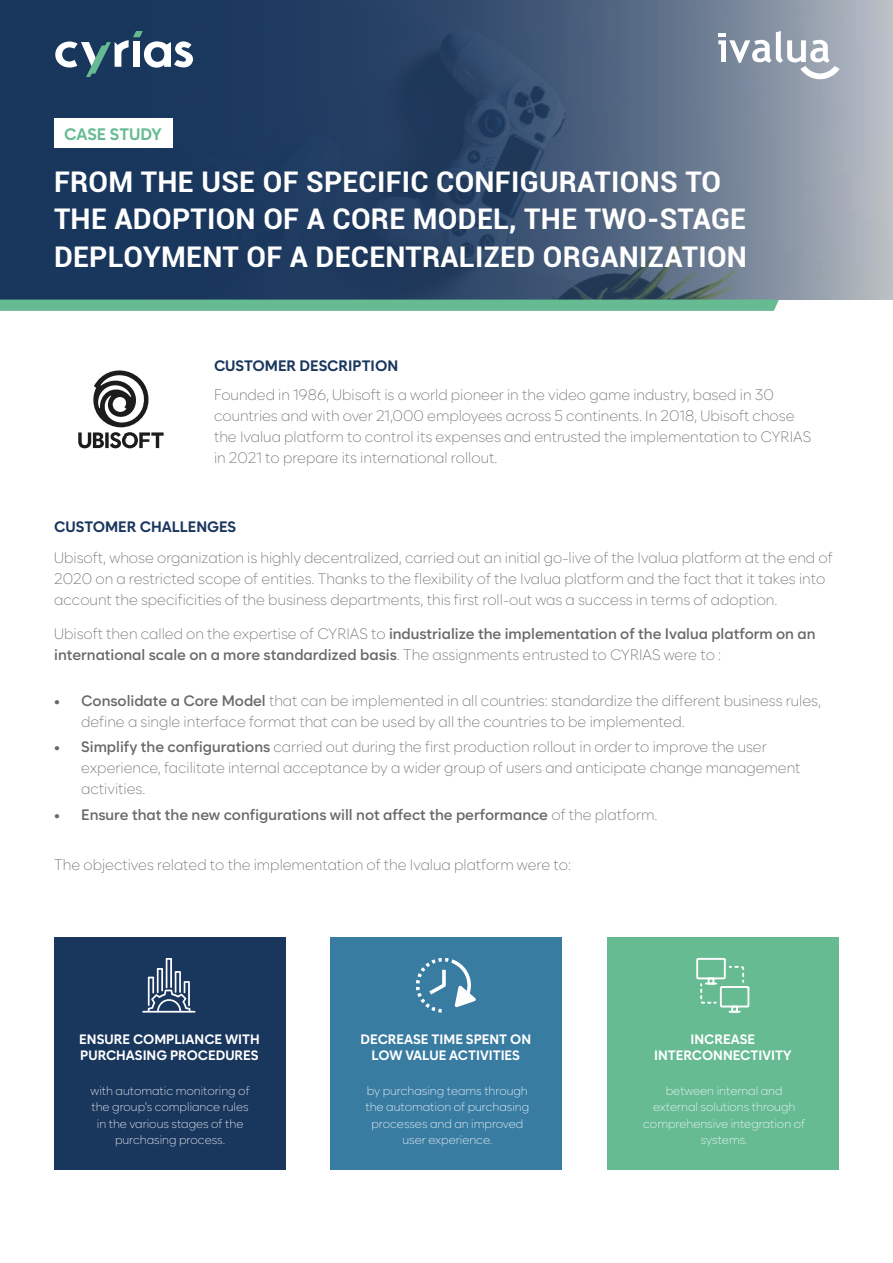
<style>
.page{position:relative;width:893px;height:1263px;background:#fff}
.page>*{position:absolute;margin:0;border:0;box-sizing:border-box;transform-origin:0 0}
.t1{font:700 28.5px/37.5px "Roboto";letter-spacing:.01em;color:#fff}
.t2{font:700 16.5px "Zabal DEMO";color:#66bb93}
.t3{font:200 15px/21px "Zabal DEMO";color:#696969}
.t4{font:600 15px/21px "Zabal DEMO";color:#696969}
.t5{font:700 15px "Zabal DEMO";color:#19365d}
.t6{font:700 13.5px/16.5px "Zabal DEMO";color:#fff;text-align:center}
.t7{font:200 12px/16.5px "Zabal DEMO";color:#fff;text-align:center}
.s1{font-weight:200}
.s2{font-weight:600}
</style>
<div class="page">
<div style="left:54px;top:938px;width:231px;height:232px;background:#19365d"></div>
<svg style="left:0;top:0;width:893px;height:300px;background:#415775"></svg>
<div style="left:55px;top:118px;width:118px;height:30px;background:#fff"></div>
<svg style="left:0;top:300px;width:779px;height:11px;background:#68bb94"></svg>
<svg style="left:55px;top:31px;width:138px;height:46px"></svg>
<svg style="left:718px;top:31px;width:122px;height:48px"></svg>
<div style="left:607px;top:938px;width:231px;height:232px;background:#66bb93"></div>
<div style="left:330px;top:938px;width:231px;height:232px;background:#397ca2"></div>
<svg style="left:142px;top:958px;width:53px;height:54px"></svg>
<svg style="left:696px;top:958px;width:53px;height:55px"></svg>
<svg style="left:416px;top:958px;width:60px;height:54px"></svg>
<svg style="left:78px;top:370px;width:86px;height:78px"></svg>
<p class="t2" style="left:64px;top:124px;width:99px">CASE STUDY</p>
<h1 class="t1" style="left:54px;top:162px;width:695px">FROM THE USE OF SPECIFIC CONFIGURATIONS TO<br>THE ADOPTION OF A CORE MODEL, THE TWO-STAGE<br>DEPLOYMENT OF A DECENTRALIZED ORGANIZATION</h1>
<p class="t5" style="left:214px;top:357px;width:186px">CUSTOMER DESCRIPTION</p>
<p class="t3" style="left:214px;top:384px;width:599px">Founded in 1986, Ubisoft is a world pioneer in the video game industry, based in 30 countries and with over 21,000 employees across 5 continents. In 2018, Ubisoft chose the Ivalua platform to control its expenses and entrusted the implementation to CYRIAS in 2021 to prepare its international rollout.</p>
<p class="t5" style="left:54px;top:518px;width:184px">CUSTOMER CHALLENGES</p>
<p class="t3" style="left:54px;top:547px;width:780px">Ubisoft, whose organization is highly decentralized, carried out an initial go-live of the Ivalua platform at the end of<br>2020 on a restricted scope of entities. Thanks to the flexibility of the Ivalua platform and the fact that it takes into account the specificities of the business departments, this first roll-out was a success in terms of adoption.</p>
<p class="t4" style="left:54px;top:623px;width:763px"><span class="s1">Ubisoft then called on the expertise of CYRIAS to</span> industrialize the implementation of the Ivalua platform on an international scale on a more standardized basis<span class="s1">. The assignments entrusted to CYRIAS were to :</span></p>
<p class="t3" style="left:81px;top:690px;width:741px;text-indent:-27px"><span class="s2">• Consolidate a Core Model</span> that can be implemented in all countries: standardize the different business rules, define a single interface format that can be used by all the countries to be implemented.</p>
<p class="t3" style="left:81px;top:736px;width:721px;text-indent:-27px"><span class="s2">• Simplify the configurations</span> carried out during the first production rollout in order to improve the user experience, facilitate internal acceptance by a wider group of users and anticipate change management activities.</p>
<p class="t4" style="left:54px;top:804px;width:605px">• Ensure that the new configurations will not affect the performance <span class="s1">of the platform.</span></p>
<p class="t3" style="left:54px;top:854px;width:518px">The objectives related to the implementation of the Ivalua platform were to:</p>
<p class="t6" style="left:79px;top:1031px;width:182px;text-align:left">ENSURE COMPLIANCE WITH<br>PURCHASING PROCEDURES</p>
<p class="t6" style="left:360px;top:1031px;width:172px">DECREASE TIME SPENT ON<br>LOW VALUE ACTIVITIES</p>
<p class="t6" style="left:654px;top:1031px;width:139px">INCREASE<br>INTERCONNECTIVITY</p>
<p class="t7" style="left:91px;top:1082px;width:161px">with automatic monitoring of the group’s compliance rules in the various stages of the purchasing process.</p>
<p class="t7" style="left:365px;top:1082px;width:165px">by purchasing teams through the automation of purchasing processes and an improved user experience.</p>
<p class="t7" style="left:643px;top:1082px;width:163px">between internal and external solutions through comprehensive integration of systems.</p>
</div>
